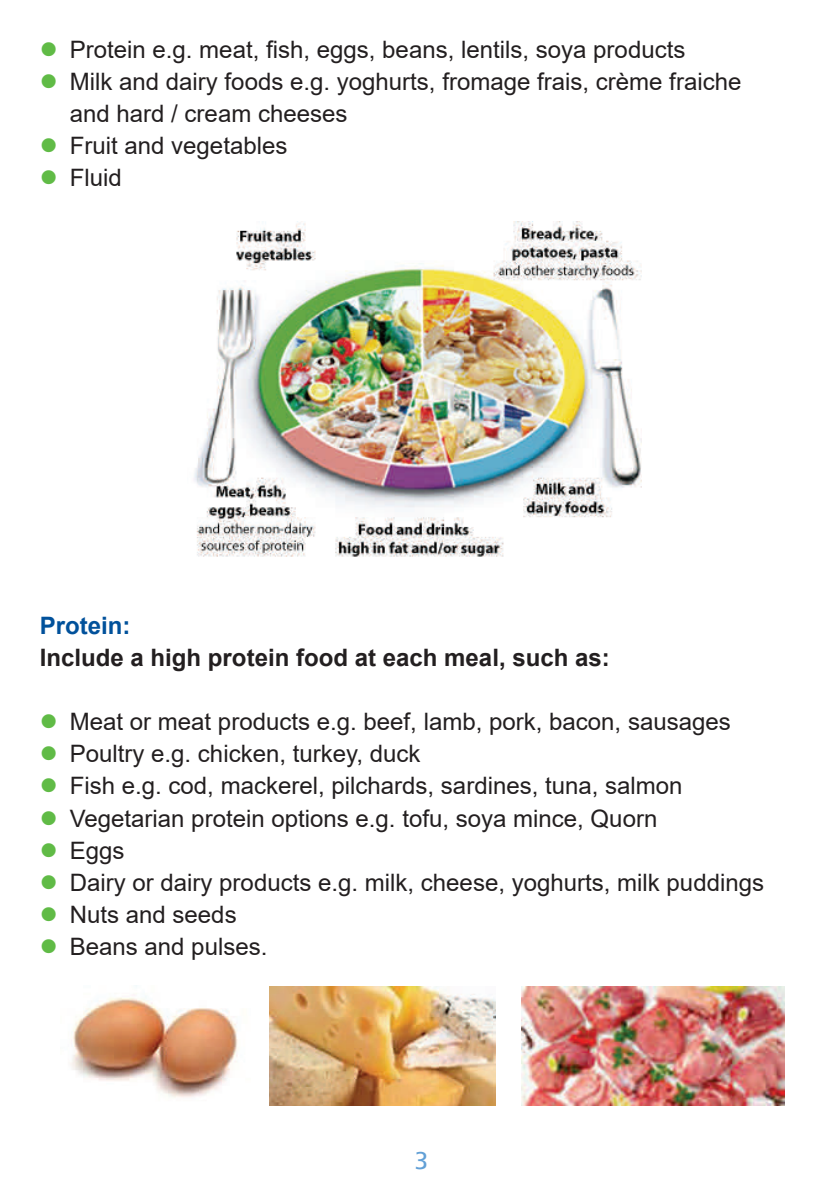
<style>
.page{position:relative;width:840px;height:1191px;background:#fff}
.page>*{position:absolute;margin:0;border:0;box-sizing:border-box;transform-origin:0 0}
.t1{font:24px "Arial";color:#231f20}
.t2{font:700 24px "Arial";color:#231f20}
.t3{font:700 24px "Arial";color:#01519b}
.t4{font:24px "Frutiger";color:#62a0d6}
.s1{color:#60bb46}
</style>
<div class="page">
<img style="left:194px;top:221px;width:448px;height:336px">
<img style="left:70px;top:985px;width:169px;height:113px">
<img style="left:521px;top:987px;width:263px;height:119px">
<img style="left:269px;top:987px;width:226px;height:119px">
<p class="t1" style="left:40px;top:33px;width:646px"><span class="s1">●</span> Protein e.g. meat, fish, eggs, beans, lentils, soya products</p>
<p class="t1" style="left:40px;top:65px;width:702px"><span class="s1">●</span> Milk and dairy foods e.g. yoghurts, fromage frais, crème fraiche</p>
<p class="t1" style="left:70px;top:97px;width:279px">and hard / cream cheeses</p>
<p class="t1" style="left:40px;top:129px;width:249px"><span class="s1">●</span> Fruit and vegetables</p>
<p class="t1" style="left:40px;top:161px;width:84px"><span class="s1">●</span> Fluid</p>
<p class="t3" style="left:40px;top:609px;width:92px">Protein:</p>
<p class="t2" style="left:40px;top:641px;width:571px">Include a high protein food at each meal, such as:</p>
<p class="t1" style="left:40px;top:705px;width:692px"><span class="s1">●</span> Meat or meat products e.g. beef, lamb, pork, bacon, sausages</p>
<p class="t1" style="left:40px;top:737px;width:382px"><span class="s1">●</span> Poultry e.g. chicken, turkey, duck</p>
<p class="t1" style="left:40px;top:769px;width:644px"><span class="s1">●</span> Fish e.g. cod, mackerel, pilchards, sardines, tuna, salmon</p>
<p class="t1" style="left:40px;top:801px;width:618px"><span class="s1">●</span> Vegetarian protein options e.g. tofu, soya mince, Quorn</p>
<p class="t1" style="left:40px;top:833px;width:86px"><span class="s1">●</span> Eggs</p>
<p class="t1" style="left:40px;top:865px;width:725px"><span class="s1">●</span> Dairy or dairy products e.g. milk, cheese, yoghurts, milk puddings</p>
<p class="t1" style="left:40px;top:897px;width:198px"><span class="s1">●</span> Nuts and seeds</p>
<p class="t1" style="left:40px;top:929px;width:229px"><span class="s1">●</span> Beans and pulses.</p>
<p class="t4" style="left:414px;top:1146px;width:15px">3</p>
</div>
